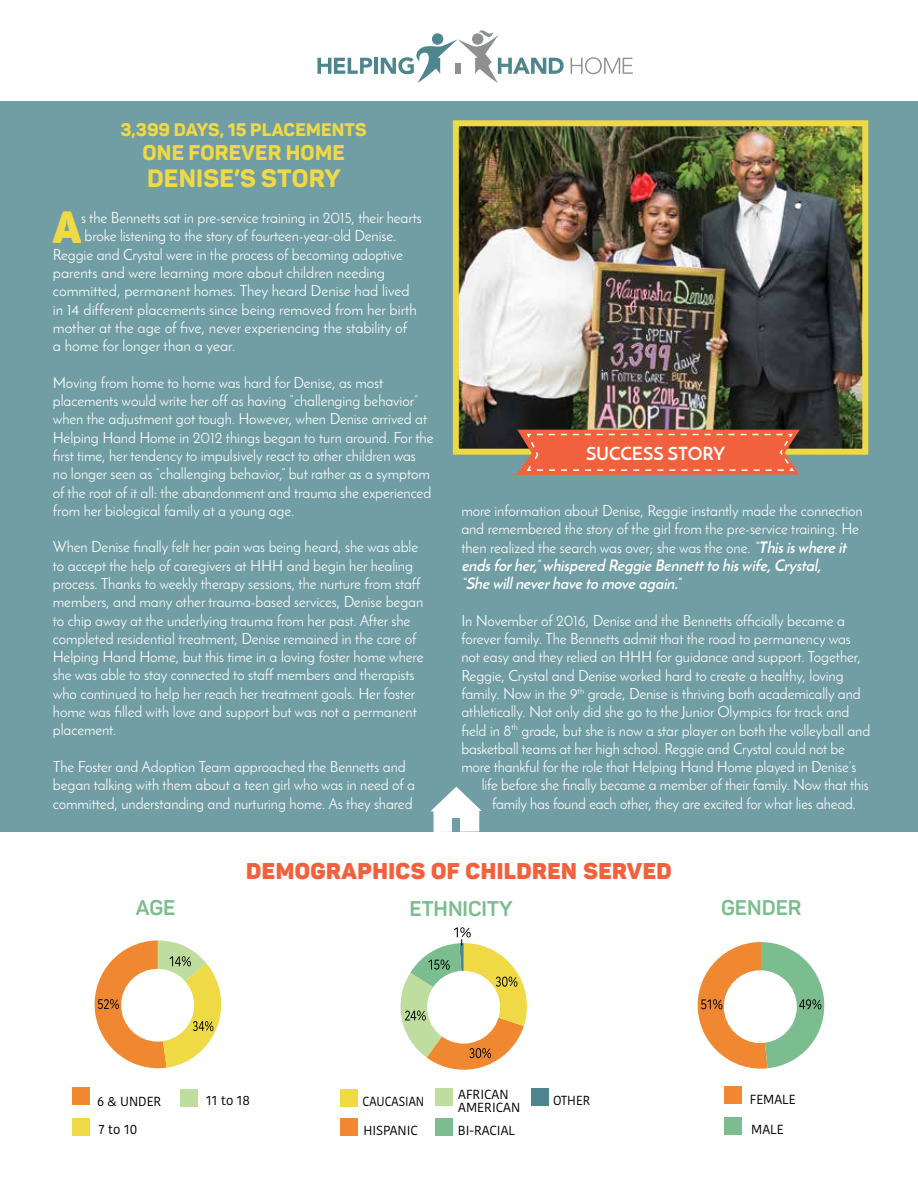
<style>
.page{position:relative;width:918px;height:1188px;background:#fff}
.page>*{position:absolute;margin:0;border:0;box-sizing:border-box;transform-origin:0 0}
.t1{font:900 44.55px "Panton";color:#efd945;scale:.93 1}
.t2{font:800 24.75px "Panton";letter-spacing:.01em;color:#efd945}
.t3{font:900 22.5px "Panton";letter-spacing:.02em;color:#f1613d}
.t4{font:700 21px "Panton";color:#7bbd8f}
.t5{font:800 21px "Panton";letter-spacing:.01em;color:#efd945}
.t6{font:800 18px "Panton";color:#efd945}
.t7{font:700 18px "Josefin Sans";color:#fff}
.t8{font:italic 700 15.75px/18.3px "Josefin Sans";color:#fff}
.t9{font:15.3px/18.3px "Josefin Sans";letter-spacing:-.005em;color:#fff}
.t10{font:15.3px "Josefin Sans";letter-spacing:-.005em;color:#fff;scale:.96 1}
.t11{font:13.2px/27.8px "Kohinoor";color:#000}
.t12{font:13.2px "Kohinoor";color:#000;scale:.92 1}
.s1{font-weight:700;font-style:italic;font-size:15.75px}
</style>
<div class="page">
<div style="left:0;top:101px;width:918px;height:730px;background:#719ea4"></div>
<svg style="left:430px;top:787px;width:52px;height:45px"></svg>
<div style="left:453px;top:818px;width:7px;height:14px;background:#719ea4"></div>
<img style="left:460px;top:127px;width:401px;height:321px">
<div style="left:453px;top:120px;width:415px;height:335px;border:6px solid #efd945"></div>
<svg style="left:317px;top:58px;width:55px;height:16px"></svg>
<hr style="left:375px;top:58px;width:3px;height:16px;background:#4d868e">
<svg style="left:381px;top:30px;width:183px;height:53px"></svg>
<div style="left:455px;top:63px;width:6px;height:11px;background:#8e9090"></div>
<svg style="left:571px;top:57px;width:62px;height:17px"></svg>
<svg style="left:516px;top:430px;width:284px;height:45px"></svg>
<div style="left:72px;top:1088px;width:17px;height:17px;background:#f08831"></div>
<div style="left:72px;top:1119px;width:17px;height:17px;background:#efd945"></div>
<div style="left:180px;top:1089px;width:17px;height:18px;background:#bfdd9f"></div>
<svg style="left:94px;top:940px;width:128px;height:129px"></svg>
<div style="left:724px;top:1087px;width:17px;height:17px;background:#f08831"></div>
<div style="left:724px;top:1118px;width:17px;height:17px;background:#7bbd8f"></div>
<svg style="left:697px;top:942px;width:127px;height:127px"></svg>
<div style="left:724px;top:970px;width:73px;height:73px;background:#fff;border-radius:50%"></div>
<div style="left:340px;top:1089px;width:18px;height:17px;background:#efd945"></div>
<div style="left:341px;top:1118px;width:17px;height:17px;background:#f08831"></div>
<div style="left:435px;top:1089px;width:18px;height:17px;background:#bfdd9f"></div>
<div style="left:435px;top:1119px;width:18px;height:17px;background:#7bbd8f"></div>
<div style="left:531px;top:1089px;width:17px;height:17px;background:#4d868e"></div>
<svg style="left:400px;top:927px;width:127px;height:143px"></svg>
<div style="left:427px;top:971px;width:73px;height:73px;background:#fff;border-radius:50%"></div>
<p class="t6" style="left:120px;top:118px;width:236px">3,399 DAYS, 15 PLACE MENTS</p>
<h3 class="t5" style="left:142px;top:139px;width:204px">ONE FOREVER HOME</h3>
<h2 class="t2" style="left:147px;top:163px;width:195px">DENISE’S STORY</h2>
<h1 class="t1" style="left:53px;top:198px;width:32px">A</h1>
<p class="t9" style="left:81px;top:208px;width:342px">s the Bennetts sat in pre-service training in 2015, their hearts</p>
<p class="t9" style="left:85px;top:227px;width:313px">broke listening to the story of fourteen-year-old Denise.</p>
<p class="t9" style="left:53px;top:245px;width:352px">Reggie and Crystal were in the process of becoming adoptive</p>
<p class="t9" style="left:53px;top:263px;width:334px">parents and were learning more about children needing</p>
<p class="t9" style="left:53px;top:282px;width:358px">committed, permanent homes. They heard Denise had lived</p>
<p class="t9" style="left:53px;top:300px;width:366px">in 14 different placements since being removed from her birth</p>
<p class="t9" style="left:53px;top:318px;width:356px">mother at the age of five, never experiencing the stability of</p>
<p class="t9" style="left:53px;top:337px;width:184px">a home for longer than a year.</p>
<p class="t9" style="left:53px;top:373px;width:382px">Moving from home to home was hard for Denise, as most placements would write her off as having “challenging behavior” when the adjustment got tough. However, when Denise arrived at Helping Hand Home in 2012 things began to turn around. For the first time, her tendency to impulsively react to other children was no longer seen as “challenging behavior,” but rather as a symptom of the root of it all: the abandonment and trauma she experienced from her biological family at a young age.</p>
<p class="t9" style="left:53px;top:538px;width:372px">When Denise finally felt her pain was being heard, she was able to accept the help of caregivers at HHH and begin her healing process. Thanks to weekly therapy sessions, the nurture from staff members, and many other trauma-based services, Denise began to chip away at the underlying trauma from her past. After she completed residential treatment, Denise remained in the care of Helping Hand Home, but this time in a loving foster home where she was able to stay connected to staff members and therapists who continued to help her reach her treatment goals. Her foster home was filled with love and support but was not a permanent placement.</p>
<p class="t9" style="left:53px;top:757px;width:364px">The Foster and Adoption Team approached the Bennetts and began talking with them about a teen girl who was in need of a committed, understanding and nurturing home. As they shared</p>
<p class="t7" style="left:586px;top:442px;width:141px">SUCCESS STORY</p>
<p class="t9" style="left:461px;top:501px;width:403px">more information about Denise, Reggie instantly made the connection and remembered the story of the girl from the pre-service training. He then realized the search was over; she was the one. <span class="s1">“Thisiswhere it</span></p>
<p class="t8" style="left:461px;top:556px;width:365px">endsforher,”whispered Reggie Bennettto hiswife,Crystal, “She willneverhave to move again.”</p>
<p class="t9" style="left:461px;top:611px;width:385px">In November of 2016, Denise and the Bennetts officially became a</p>
<p class="t9" style="left:461px;top:629px;width:391px">forever family. The Bennetts admit that the road to permanency was</p>
<p class="t9" style="left:461px;top:648px;width:401px">not easy and they relied on HHH for guidance and support. Together,</p>
<p class="t9" style="left:461px;top:666px;width:384px">Reggie, Crystal and Denise worked hard to create a healthy, loving</p>
<p class="t9" style="left:461px;top:684px;width:401px">family. Now in the 9<sup>th</sup> grade, Denise is thriving both academically and</p>
<p class="t9" style="left:461px;top:703px;width:390px">athletically. Not only did she go to the Junior Olympics for track and</p>
<p class="t9" style="left:461px;top:721px;width:411px">field in 8<sup>th</sup> grade, but she is now a star player on both the volleyball and</p>
<p class="t10" style="left:461px;top:739px;width:401px">basketball teams at her high school. Reggie and Crystal could not be</p>
<p class="t10" style="left:461px;top:758px;width:413px">more thankful for the role that Helping Hand Home played in Denise’s</p>
<p class="t10" style="left:482px;top:776px;width:405px">life before she finally became a member of their family. Now that this</p>
<p class="t10" style="left:492px;top:794px;width:380px">family has found each other, they are excited for what lies ahead.</p>
<h3 class="t4" style="left:136px;top:894px;width:41px">AGE</h3>
<h3 class="t3" style="left:246px;top:857px;width:425px">DEMOGRAPHICS OF CHILDREN SERVED</h3>
<h3 class="t4" style="left:410px;top:896px;width:104px">ETHNICITY</h3>
<h3 class="t4" style="left:721px;top:895px;width:82px">GENDER</h3>
<p class="t11" style="left:97px;top:1088px;width:66px">6 &amp; UNDER<br>7 to 10</p>
<p class="t11" style="left:206px;top:1087px;width:45px">11 to 18</p>
<p class="t12" style="left:363px;top:1093px;width:69px">CAUCASIAN</p>
<p class="t11" style="left:363px;top:1117px;width:56px">HISPANIC</p>
<p class="t11" style="left:458px;top:1088px;width:63px;line-height:13.5px">AFRICAN<br>AMERICAN</p>
<p class="t11" style="left:458px;top:1117px;width:59px">BI-RACIAL</p>
<p class="t11" style="left:553px;top:1087px;width:39px">OTHER</p>
<p class="t11" style="left:750px;top:1086px;width:47px">FEMALE</p>
<p class="t11" style="left:751px;top:1115px;width:34px">MALE</p>
</div>
